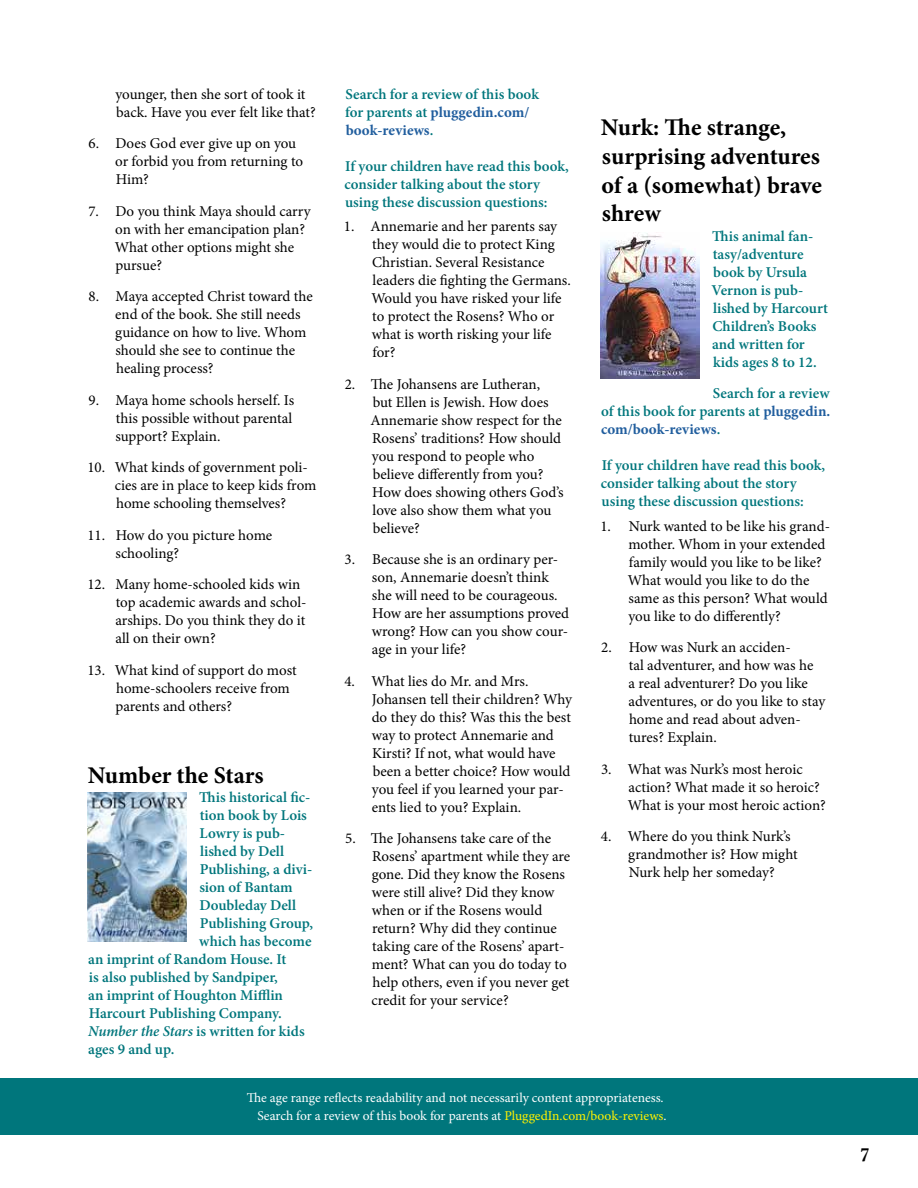
<style>
.page{position:relative;width:918px;height:1188px;background:#fff}
.page>*{position:absolute;margin:0;border:0;box-sizing:border-box;transform-origin:0 0}
.t1{font:700 24px/28.8px "Minion Pro";color:#000}
.t2{font:700 20.25px "Atma Serif OT";color:#000}
.t3{font:15px/18px "Minion Pro";letter-spacing:-.005em;color:#000}
.t4{font:600 15px/18px "Minion Pro";color:#00767c}
.t5{font:13.5px/18.3px "Minion Pro";letter-spacing:-.005em;color:#fff;text-align:right}
.s1{font-style:italic}
.s2{font-weight:700;color:#215e9e}
.s3{color:#fff200}
</style>
<div class="page">
<div style="left:0;top:1078px;width:918px;height:56px;background:#00767c"></div>
<img style="left:88px;top:792px;width:99px;height:149px">
<img style="left:601px;top:233px;width:99px;height:145px">
<p class="t3" style="left:115px;top:85px;width:202px">younger, then she sort of took it back. Have you ever felt like that?</p>
<p class="t3" style="left:115px;top:134px;width:189px;text-indent:-27px">6. Does God ever give up on you or forbid you from returning to<br>Him?</p>
<p class="t3" style="left:115px;top:202px;width:197px;text-indent:-27px">7. Do you think Maya should carry on with her emancipation plan?<br>What other options might she pursue?</p>
<p class="t3" style="left:115px;top:287px;width:199px;text-indent:-27px">8. Maya accepted Christ toward the end of the book. She still needs guidance on how to live. Whom should she see to continue the healing process?</p>
<p class="t3" style="left:115px;top:391px;width:180px;text-indent:-27px">9. Maya home schools herself. Is this possible without parental support? Explain.</p>
<p class="t3" style="left:115px;top:458px;width:203px;text-indent:-28px">10. What kinds of government poli&shy;cies are in place to keep kids from home schooling themselves?</p>
<p class="t3" style="left:115px;top:526px;width:158px;text-indent:-28px">11. How do you picture home schooling?</p>
<p class="t3" style="left:115px;top:575px;width:193px;text-indent:-28px">12. Many home-schooled kids win top academic awards and schol&shy;arships. Do you think they do it all on their own?</p>
<p class="t3" style="left:116px;top:661px;width:183px;text-indent:-28px">13. What kind of support do most home-schoolers receive from parents and others?</p>
<h1 class="t1" style="left:88px;top:760px;width:177px">Number the Stars</h1>
<p class="t4" style="left:199px;top:788px;width:113px">This historical fic-</p>
<p class="t4" style="left:200px;top:806px;width:109px">tion book by Lois</p>
<p class="t4" style="left:200px;top:824px;width:87px">Lowry is pub-</p>
<p class="t4" style="left:200px;top:842px;width:86px">lished by Dell</p>
<p class="t4" style="left:200px;top:860px;width:114px">Publishing, a divi-</p>
<p class="t4" style="left:199px;top:878px;width:95px">sion of Bantam</p>
<p class="t4" style="left:199px;top:896px;width:98px">Doubleday Dell</p>
<p class="t4" style="left:200px;top:914px;width:115px">Publishing Group,</p>
<p class="t4" style="left:199px;top:932px;width:114px">which has become</p>
<p class="t4" style="left:88px;top:950px;width:200px">an imprint of Random House. It</p>
<p class="t4" style="left:89px;top:968px;width:191px">is also published by Sandpiper,</p>
<p class="t4" style="left:88px;top:986px;width:196px">an imprint of Houghton Mifflin</p>
<p class="t4" style="left:89px;top:1004px;width:195px">Harcourt Publishing Company.</p>
<p class="t4" style="left:88px;top:1022px;width:218px"><span class="s1">Number the Stars</span> is written for kids</p>
<p class="t4" style="left:88px;top:1040px;width:88px">ages 9 and up.</p>
<p class="t4" style="left:345px;top:85px;width:195px">Search for a review of this book for parents at <span class="s2">pluggedin.com/ book-reviews</span>.</p>
<p class="t4" style="left:345px;top:157px;width:226px">If your children have read this book, consider talking about the story using these discussion questions:</p>
<p class="t3" style="left:371px;top:218px;width:199px;text-indent:-28px">1. Annemarie and her parents say they would die to protect King<br>Christian. Several Resistance leaders die fighting the Germans.<br>Would you have risked your life to protect the Rosens? Who or what is worth risking your life for?</p>
<p class="t3" style="left:370px;top:375px;width:195px;text-indent:-26px">2. The Johansens are Lutheran, but Ellen is Jewish. How does<br>Annemarie show respect for the<br>Rosens’ traditions? How should you respond to people who believe differently from you?<br>How does showing others God’s love also show them what you believe?</p>
<p class="t3" style="left:372px;top:551px;width:199px;text-indent:-27px">3. Because she is an ordinary per&shy;son, Annemarie doesn’t think she will need to be courageous.<br>How are her assumptions proved wrong? How can you show cour&shy;age in your life?</p>
<p class="t3" style="left:372px;top:672px;width:202px;text-indent:-27px">4. What lies do Mr. and Mrs.<br>Johansen tell their children? Why do they do this? Was this the best way to protect Annemarie and<br>Kirsti? If not, what would have been a better choice? How would you feel if you learned your par&shy;ents lied to you? Explain.</p>
<p class="t3" style="left:371px;top:830px;width:200px;text-indent:-26px">5. The Johansens take care of the<br>Rosens’ apartment while they are gone. Did they know the Rosens were still alive? Did they know when or if the Rosens would return? Why did they continue taking care of the Rosens’ apart&shy;ment? What can you do today to help others, even if you never get credit for your service?</p>
<h1 class="t1" style="left:601px;top:113px;width:223px">Nurk: The strange, surprising adventures of a (somewhat) brave shrew</h1>
<p class="t4" style="left:712px;top:227px;width:118px">This animal fan&shy;tasy/adventure book by Ursula<br>Vernon is pub&shy;lished by Harcourt<br>Children’s Books and written for kids ages 8 to 12.</p>
<p class="t4" style="left:601px;top:384px;width:231px;text-align:justify;text-indent:112px">Search for a review of this book for parents at <span class="s2">pluggedin. com/book-reviews</span>.</p>
<p class="t4" style="left:601px;top:456px;width:226px">If your children have read this book, consider talking about the story using these discussion questions:</p>
<p class="t3" style="left:628px;top:517px;width:204px;text-indent:-28px">1. Nurk wanted to be like his grand&shy;mother. Whom in your extended family would you like to be like?<br>What would you like to do the same as this person? What would you like to do differently?</p>
<p class="t3" style="left:628px;top:639px;width:198px;text-indent:-27px">2. How was Nurk an acciden-<br>tal adventurer, and how was he<br>a real adventurer? Do you like adventures, or do you like to stay home and read about adven&shy;tures? Explain.</p>
<p class="t3" style="left:628px;top:760px;width:199px;text-indent:-27px">3. What was Nurk’s most heroic action? What made it so heroic?<br>What is your most heroic action?</p>
<p class="t3" style="left:628px;top:828px;width:171px;text-indent:-27px">4. Where do you think Nurk’s grandmother is? How might<br>Nurk help her someday?</p>
<p class="t5" style="left:247px;top:1088px;width:420px">The age range reflects readability and not necessarily content appropriateness.<br>Search for a review of this book for parents at <span class="s3">PluggedIn.com/book-reviews</span>.</p>
<h2 class="t2" style="left:860px;top:1142px;width:12px">7</h2>
</div>
